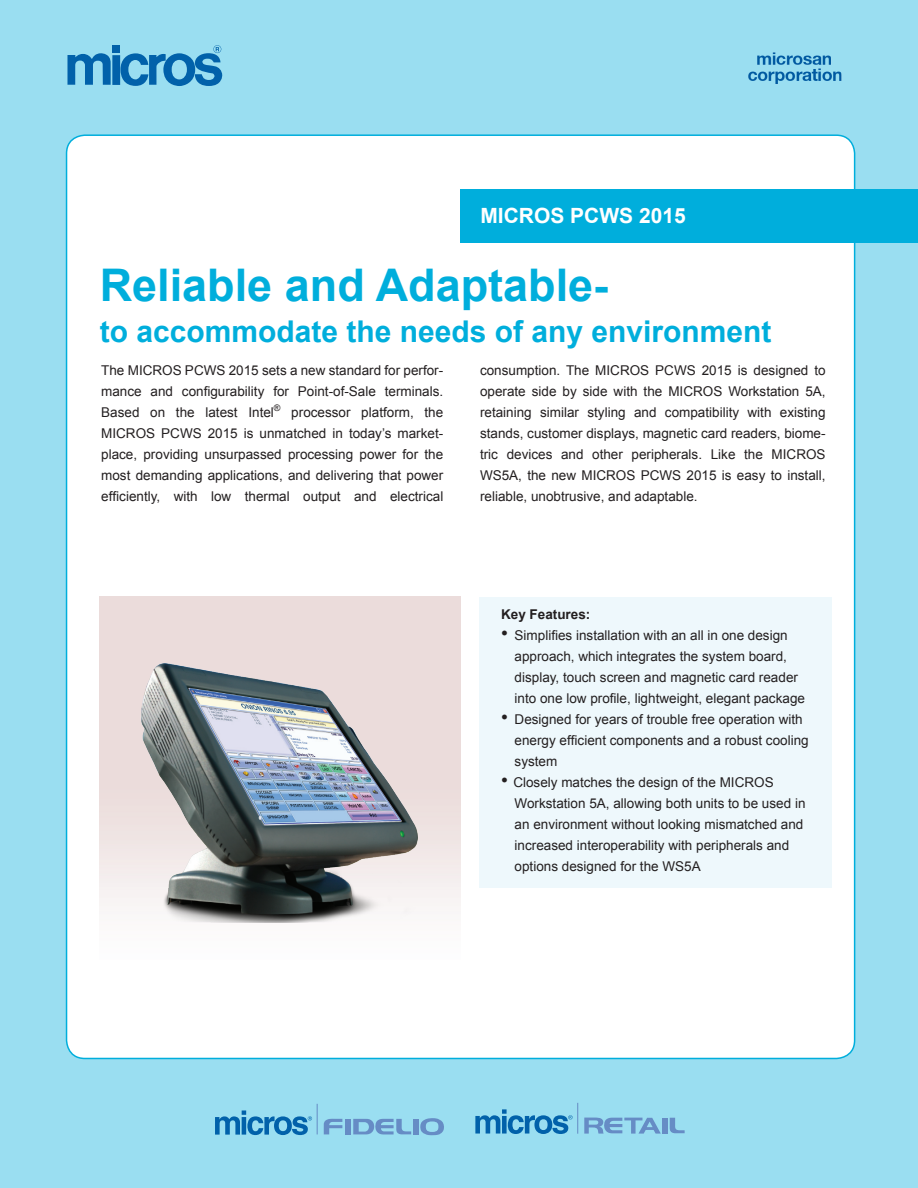
<style>
.page{position:relative;width:918px;height:1188px;background:#9adef1}
.page>*{position:absolute;margin:0;border:0;box-sizing:border-box;transform-origin:0 0}
.t1{font:700 45px "Arial";color:#00aedc}
.t2{font:700 30px "Arial";color:#00aedc}
.t3{font:700 21px "Arial";color:#fff}
.t4{font:13.5px/21px "Arial";color:#231f20}
.t5{font:700 13.5px "Arial";color:#231f20}
.s1{font-size:19.5px}
</style>
<div class="page">
<div style="left:67px;top:135px;width:788px;height:923px;background:#fff;border-radius:18px"></div>
<div style="left:479px;top:597px;width:353px;height:290px;background:#eef8fc"></div>
<img style="left:117px;top:659px;width:310px;height:263px">
<div style="left:460px;top:189px;width:458px;height:54px;background:#00aedc"></div>
<svg style="left:259px;top:816px;width:3px;height:4px"></svg>
<svg style="left:68px;top:45px;width:154px;height:41px"></svg>
<svg style="left:475px;top:1109px;width:98px;height:25px"></svg>
<hr style="left:577px;top:1103px;width:1px;height:31px;background:#668cc5">
<svg style="left:584px;top:1118px;width:77px;height:16px"></svg>
<svg style="left:670px;top:1118px;width:15px;height:15px"></svg>
<div style="left:662px;top:1118px;width:5px;height:15px;background:#668cc5"></div>
<hr style="left:317px;top:1104px;width:1px;height:30px;background:#668cc5">
<svg style="left:215px;top:1110px;width:97px;height:25px"></svg>
<svg style="left:420px;top:1118px;width:24px;height:17px"></svg>
<div style="left:345px;top:1119px;width:6px;height:15px;background:#668cc5"></div>
<svg style="left:324px;top:1118px;width:18px;height:16px"></svg>
<div style="left:413px;top:1119px;width:5px;height:15px;background:#668cc5"></div>
<svg style="left:353px;top:1119px;width:58px;height:15px"></svg>
<img style="left:748px;top:52px;width:94px;height:32px">
<h3 class="t3" style="left:480px;top:202px;width:207px">MICROS PCWS 2015</h3>
<h1 class="t1" style="left:100px;top:256px;width:510px">Reliable and Adaptable-</h1>
<h2 class="t2" style="left:100px;top:312px;width:673px">to accommodate the needs of any environment</h2>
<p class="t4" style="left:101px;top:360px;width:344px;text-align:justify">The MICROS PCWS 2015 sets a new standard for perfor&shy;mance and configurability for Point-of-Sale terminals.<br>Based on the latest Intel<sup>®</sup> processor platform, the MICROS PCWS 2015 is unmatched in today’s market&shy;place, providing unsurpassed processing power for the most demanding applications, and delivering that power efficiently, with low thermal output and electrical</p>
<p class="t4" style="left:480px;top:360px;width:347px;text-align:justify">consumption. The MICROS PCWS 2015 is designed to operate side by side with the MICROS Workstation 5A, retaining similar styling and compatibility with existing stands, customer displays, magnetic card readers, biome&shy;tric devices and other peripherals. Like the MICROS WS5A, the new MICROS PCWS 2015 is easy to install, reliable, unobtrusive, and adaptable.</p>
<p class="t5" style="left:501px;top:605px;width:91px">Key Features:</p>
<p class="t4" style="left:515px;top:625px;width:292px;text-indent:-14px"><span class="s1">•</span> Simplifies installation with an all in one design approach, which integrates the system board, display, touch screen and magnetic card reader into one low profile, lightweight, elegant package</p>
<p class="t4" style="left:515px;top:709px;width:296px;text-indent:-13px"><span class="s1">•</span> Designed for years of trouble free operation with energy efficient components and a robust cooling system</p>
<p class="t4" style="left:515px;top:772px;width:292px;text-indent:-14px"><span class="s1">•</span> Closely matches the design of the MICROS Workstation 5A, allowing both units to be used in an environment without looking mismatched and increased interoperability with peripherals and options designed for the WS5A</p>
</div>
